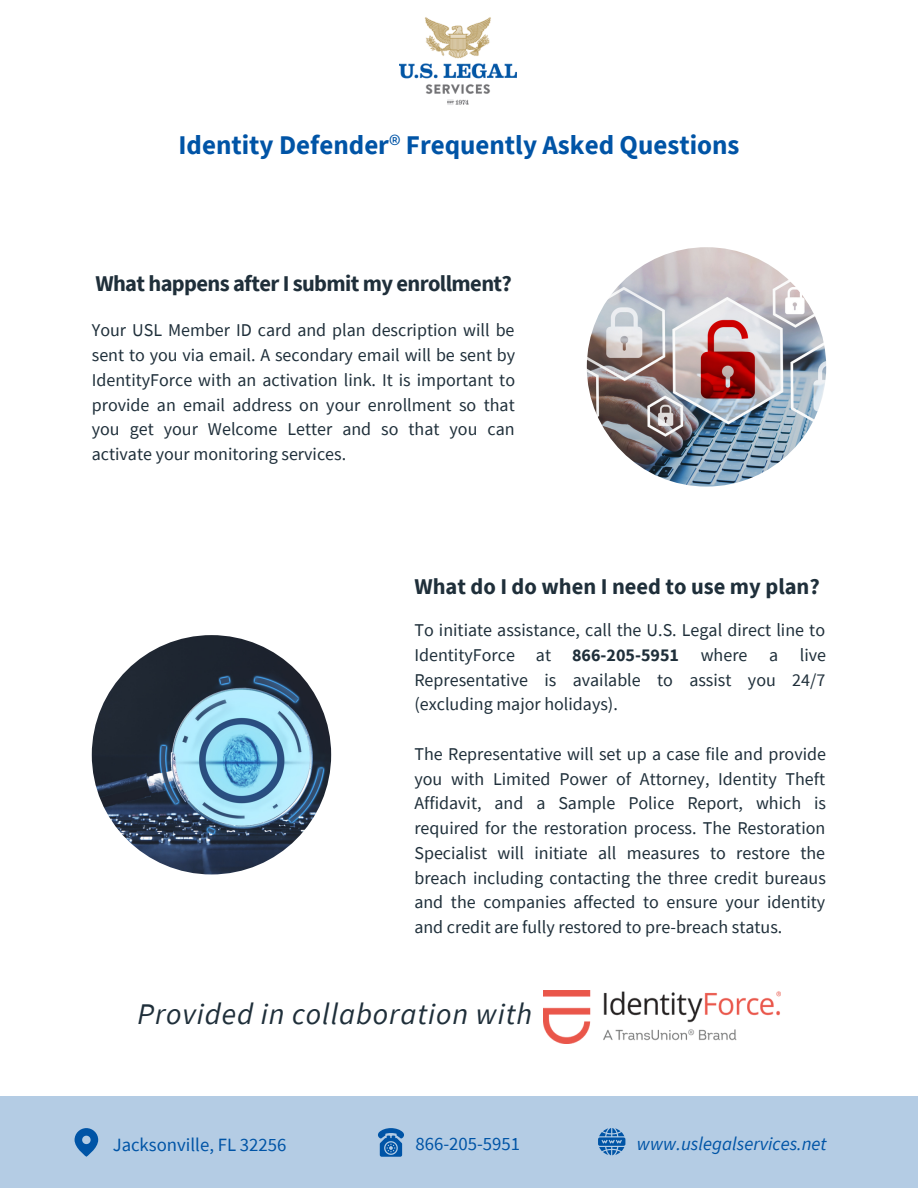
<style>
.page{position:relative;width:918px;height:1188px;background:#fff}
.page>*{position:absolute;margin:0;border:0;box-sizing:border-box;transform-origin:0 0}
.t1{font:italic 30px "Source Sans Pro";letter-spacing:.03em;color:#1f2f3a}
.t2{font:700 27px "Source Sans Pro";color:#0054a6}
.t3{font:700 22.5px "Source Sans Pro";letter-spacing:-.025em;color:#1f2f3a}
.t4{font:700 22.5px "Source Sans Pro";color:#1f2f3a}
.t5{font:18.75px "Source Sans Pro";color:#0054a6}
.t6{font:italic 18.75px "Source Sans Pro";color:#0054a6}
.t7{font:18px/24.8px "Source Sans Pro";color:#1f2f3a;text-align:justify}
.s1{font-weight:400}
.s2{font-weight:700}
</style>
<div class="page">
<div style="left:0;top:1096px;width:918px;height:92px;background:#b4cce4"></div>
<img style="left:587px;top:247px;width:239px;height:240px;border-radius:50%">
<img style="left:92px;top:635px;width:239px;height:239px;border-radius:50%">
<svg style="left:75px;top:1128px;width:23px;height:29px"></svg>
<svg style="left:378px;top:1128px;width:26px;height:29px"></svg>
<svg style="left:598px;top:1128px;width:27px;height:27px"></svg>
<img style="left:400px;top:17px;width:117px;height:88px">
<img style="left:543px;top:990px;width:237px;height:53px">
<h2 class="t2" style="left:178px;top:127px;width:563px">Identity Defender<span class="s1">®</span> Frequently Asked Questions</h2>
<p class="t3" style="left:95px;top:269px;width:418px">What happens after I submit my enrollment?</p>
<p class="t7" style="left:92px;top:318px;width:425px">Your USL Member ID card and plan description will be sent to you via email. A secondary email will be sent by IdentityForce with an activation link. It is important to provide an email address on your enrollment so that you get your Welcome Letter and so that you can activate your monitoring services.</p>
<p class="t4" style="left:414px;top:572px;width:407px">What do I do when I need to use my plan?</p>
<p class="t7" style="left:414px;top:617px;width:413px">To initiate assistance, call the U.S. Legal direct line to IdentityForce at <span class="s2">866-205-5951</span> where a live Representative is available to assist you 24/7 (excluding major holidays).</p>
<p class="t7" style="left:414px;top:741px;width:413px">The Representative will set up a case file and provide you with Limited Power of Attorney, Identity Theft Affidavit, and a Sample Police Report, which is required for the restoration process. The Restoration Specialist will initiate all measures to restore the breach including contacting the three credit bureaus and the companies affected to ensure your identity and credit are fully restored to pre-breach status.</p>
<h1 class="t1" style="left:138px;top:995px;width:396px">Provided in collaboration with</h1>
<p class="t5" style="left:113px;top:1132px;width:175px">Jacksonville, FL 32256</p>
<p class="t5" style="left:415px;top:1132px;width:106px">866-205-5951</p>
<p class="t6" style="left:637px;top:1132px;width:191px">www.uslegalservices.net</p>
</div>
